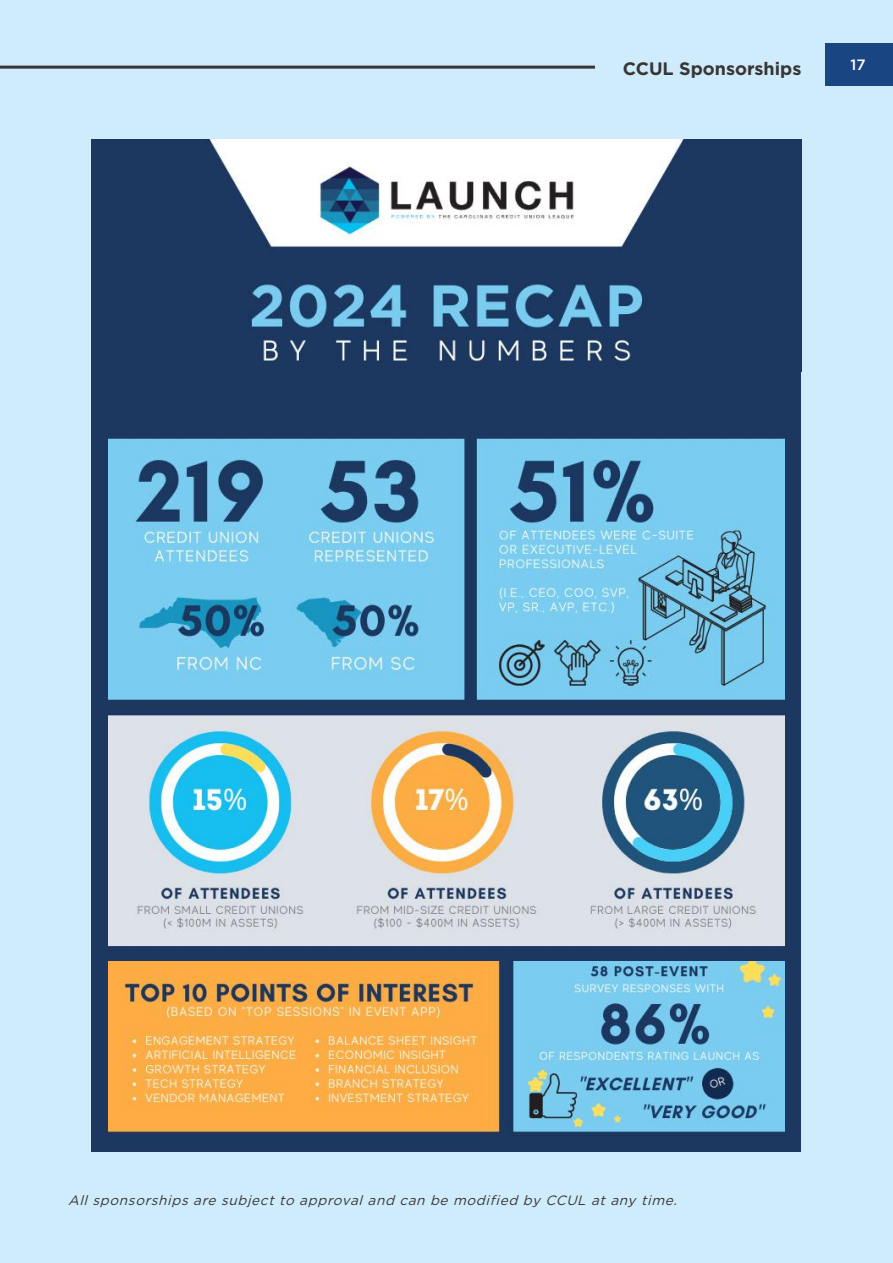
<style>
.page{position:relative;width:893px;height:1263px;background:#ceecfb}
.page>*{position:absolute;margin:0;border:0;box-sizing:border-box;transform-origin:0 0}
.t1{font:700 18px "Gotham";color:#393535}
.t2{font:500 15px "Gotham";color:#fff}
.t3{font:italic 13.5px "Gotham";color:#393535}
</style>
<div class="page">
<div style="left:92px;top:171px;width:709px;height:981px;background:#1c3860"></div>
<img style="left:92px;top:140px;width:709px;height:226px">
<img style="left:109px;top:438px;width:675px;height:509px">
<img style="left:109px;top:961px;width:675px;height:176px">
<div style="left:825px;top:43px;width:68px;height:42px;background:#1a4583"></div>
<hr style="left:0;top:66px;width:595px;height:3px;background:#393535">
<h1 class="t1" style="left:623px;top:56px;width:180px">CCUL Sponsorships</h1>
<p class="t2" style="left:851px;top:55px;width:17px">17</p>
<p class="t3" style="left:68px;top:1193px;width:614px">All sponsorships are subject to approval and can be modified by CCUL at any time.</p>
</div>
